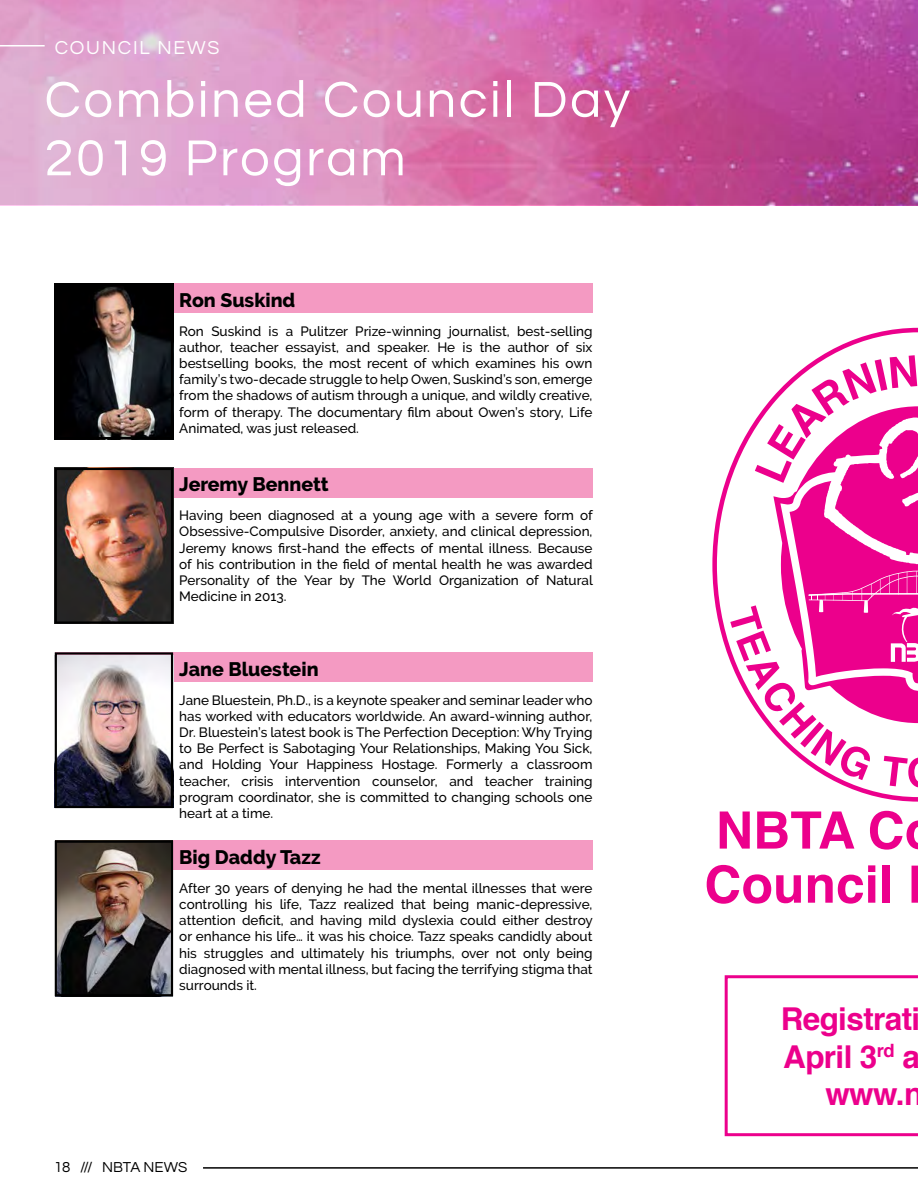
<style>
.page{position:relative;width:918px;height:1188px;background:#fff}
.page>*{position:absolute;margin:0;border:0;box-sizing:border-box;transform-origin:0 0}
.t1{font:52.5px/58.5px "Questrial";letter-spacing:.05em;color:#fff}
.t2{font:700 31.5px/37.8px "Helvetica";letter-spacing:-.02em;color:#ec008c;text-align:right}
.t3{font:800 19.5px "Raleway";color:#000}
.t4{font:19.5px "Questrial";letter-spacing:.09em;color:#fff}
.t5{font:15px "Questrial";color:#000}
.t6{font:500 13.5px/16.2px "Raleway";color:#000;text-align:justify}
</style>
<div class="page">
<hr style="left:203px;top:1167px;width:715px;height:2px;background:#000">
<svg style="left:0;top:0;width:918px;height:205px;background:#d177b1"></svg>
<div style="left:55px;top:283px;width:538px;height:30px;background:#f49ac2"></div>
<img style="left:58px;top:286px;width:112px;height:150px">
<div style="left:55px;top:283px;width:118px;height:156px;border:2px solid #000"></div>
<div style="left:55px;top:468px;width:538px;height:29px;background:#f49ac2"></div>
<img style="left:58px;top:471px;width:112px;height:150px">
<div style="left:55px;top:468px;width:118px;height:156px;border:2px solid #000"></div>
<div style="left:55px;top:652px;width:538px;height:30px;background:#f49ac2"></div>
<img style="left:58px;top:655px;width:112px;height:150px">
<div style="left:55px;top:652px;width:118px;height:156px;border:2px solid #000"></div>
<div style="left:55px;top:841px;width:538px;height:29px;background:#f49ac2"></div>
<img style="left:58px;top:844px;width:112px;height:149px">
<div style="left:55px;top:841px;width:118px;height:155px;border:2px solid #000"></div>
<svg style="left:712px;top:328px;width:206px;height:474px"></svg>
<svg style="left:720px;top:812px;width:30px;height:37px"></svg>
<svg style="left:757px;top:812px;width:97px;height:37px"></svg>
<svg style="left:870px;top:811px;width:48px;height:39px"></svg>
<svg style="left:707px;top:865px;width:94px;height:39px"></svg>
<svg style="left:808px;top:865px;width:67px;height:39px"></svg>
<div style="left:882px;top:866px;width:8px;height:37px;background:#ec008c"></div>
<svg style="left:912px;top:866px;width:6px;height:37px"></svg>
<svg style="left:730px;top:355px;width:188px;height:433px"></svg>
<hr style="left:0;top:45px;width:45px;height:1px;background:#fff">
<svg style="left:725px;top:975px;width:193px;height:161px"></svg>
<h3 class="t4" style="left:55px;top:38px;width:166px">COUNCIL NEWS</h3>
<h1 class="t1" style="left:45px;top:72px;width:587px">Combined Council Day<br>2019 Program</h1>
<h3 class="t3" style="left:179px;top:289px;width:118px">Ron Suskind</h3>
<p class="t6" style="left:179px;top:323px;width:415px">Ron Suskind is a Pulitzer Prize-winning journalist, best-selling author, teacher essayist, and speaker. He is the author of six bestselling books, the most recent of which examines his own family’s two-decade struggle to help Owen, Suskind’s son, emerge from the shadows of autism through a unique, and wildly creative, form of therapy. The documentary film about Owen’s story, Life Animated, was just released.</p>
<h3 class="t3" style="left:179px;top:474px;width:151px">Jeremy Bennett</h3>
<p class="t6" style="left:179px;top:507px;width:415px">Having been diagnosed at a young age with a severe form of Obsessive-Compulsive Disorder, anxiety, and clinical depression, Jeremy knows first-hand the effects of mental illness. Because of his contribution in the field of mental health he was awarded Personality of the Year by The World Organization of Natural Medicine in 2013.</p>
<h3 class="t3" style="left:179px;top:658px;width:141px">Jane Bluestein</h3>
<p class="t6" style="left:179px;top:692px;width:415px">Jane Bluestein, Ph.D., is a keynote speaker and seminar leader who has worked with educators worldwide. An award-winning author, Dr. Bluestein’s latest book is The Perfection Deception: Why Trying to Be Perfect is Sabotaging Your Relationships, Making You Sick, and Holding Your Happiness Hostage. Formerly a classroom teacher, crisis intervention counselor, and teacher training program coordinator, she is committed to changing schools one heart at a time.</p>
<h3 class="t3" style="left:179px;top:846px;width:143px">Big Daddy Tazz</h3>
<p class="t6" style="left:179px;top:880px;width:415px">After 30 years of denying he had the mental illnesses that were controlling his life, Tazz realized that being manic-depressive, attention deficit, and having mild dyslexia could either destroy or enhance his life… it was his choice. Tazz speaks candidly about his struggles and ultimately his triumphs, over not only being diagnosed with mental illness, but facing the terrifying stigma that surrounds it.</p>
<p class="t5" style="left:54px;top:1160px;width:135px">18 /// NBTA NEWS</p>
<h2 class="t2" style="left:781px;top:1000px;width:144px">Registrati<br>April 3<sup>rd</sup> a www.n</h2>
</div>
